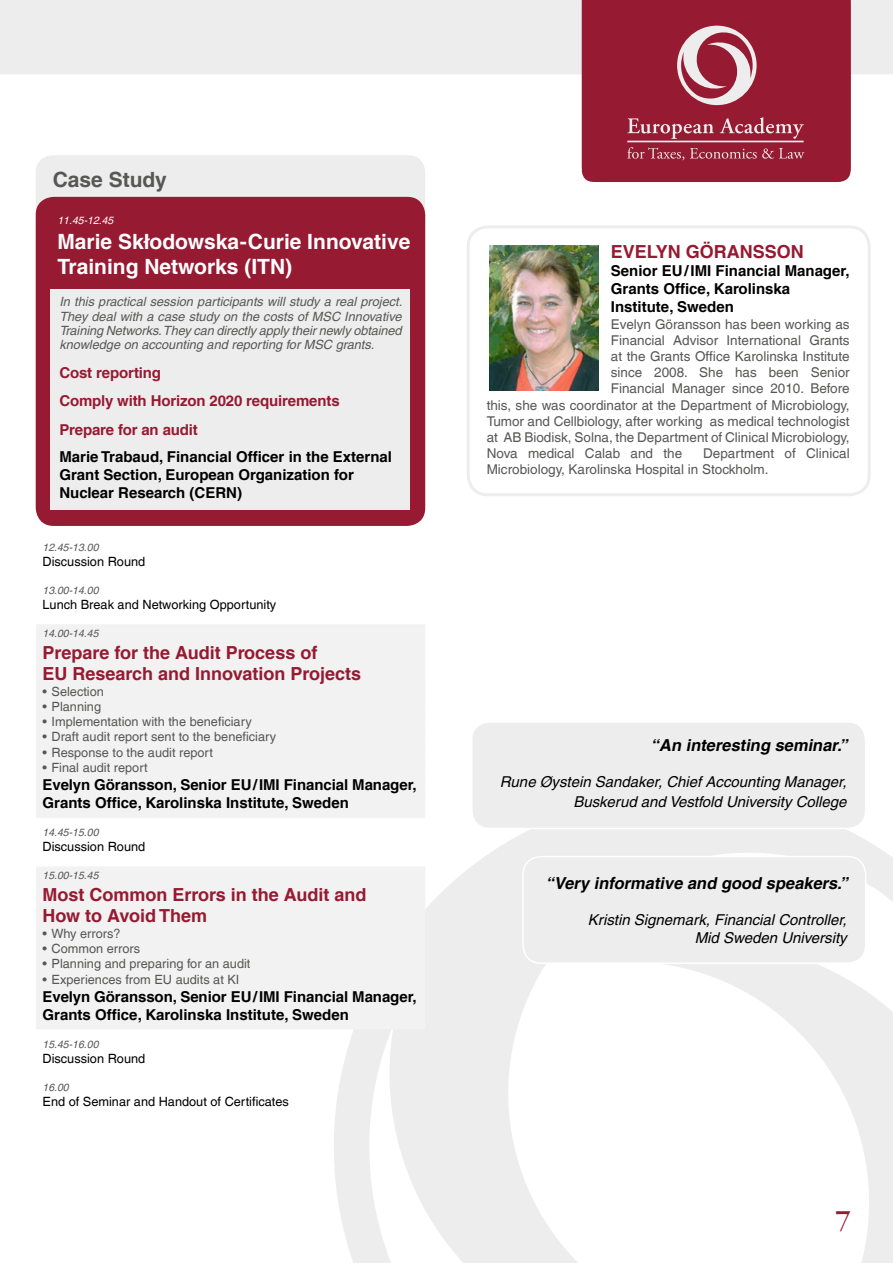
<style>
.page{position:relative;width:893px;height:1263px;background:#fff}
.page>*{position:absolute;margin:0;border:0;box-sizing:border-box;transform-origin:0 0}
.t1{font:30px "Garamond";color:#961a31}
.t2{font:700 21px/25.2px "Helvetica LT Com";color:#fff}
.t3{font:700 21px "Helvetica LT Com";color:#575756}
.t4{font:700 18px/21.6px "Helvetica LT Com";color:#961a31}
.t5{font:italic 700 16.5px "Helvetica LT Com";color:#000}
.t6{font:700 15px/18px "Helvetica LT Com";color:#000}
.t7{font:italic 15px/19.8px "Helvetica LT Com";color:#000;text-align:right}
.t8{font:700 15px/28.5px "Helvetica LT Com";letter-spacing:-.01em;color:#961a31}
.t9{font:13.5px/16.2px "Helvetica LT Com";color:#575756}
.t10{font:12.75px "Helvetica LT Com";color:#575756}
.t11{font:italic 12.75px/14.2px "Helvetica LT Com";color:#575756;text-align:justify}
.t12{font:12.75px "Helvetica LT Com";color:#000}
.t13{font:italic 10.5px "Helvetica LT Com";color:#575756}
.t14{font:italic 10.5px "Helvetica LT Com";color:#fff}
</style>
<div class="page">
<div style="left:0;top:0;width:893px;height:74px;background:#ededed"></div>
<hr style="left:0;top:221px;width:1px;height:1042px;background:#ededed">
<svg style="left:334px;top:829px;width:559px;height:434px"></svg>
<div style="left:582px;top:0;width:269px;height:182px;background:#961a31"></div>
<hr style="left:627px;top:141px;width:177px;height:1px;background:#ededed">
<svg style="left:676px;top:26px;width:81px;height:79px"></svg>
<svg style="left:614px;top:146px;width:204px;height:14px"></svg>
<svg style="left:614px;top:117px;width:204px;height:22px"></svg>
<div style="left:36px;top:624px;width:389px;height:23px;background:#f2f2f2"></div>
<div style="left:36px;top:646px;width:389px;height:22px;background:#f2f2f2"></div>
<div style="left:36px;top:667px;width:389px;height:23px;background:#f2f2f2"></div>
<div style="left:36px;top:683px;width:389px;height:22px;background:#f2f2f2"></div>
<div style="left:36px;top:698px;width:389px;height:23px;background:#f2f2f2"></div>
<div style="left:36px;top:713px;width:389px;height:23px;background:#f2f2f2"></div>
<div style="left:36px;top:729px;width:389px;height:22px;background:#f2f2f2"></div>
<div style="left:36px;top:744px;width:389px;height:22px;background:#f2f2f2"></div>
<div style="left:36px;top:759px;width:389px;height:23px;background:#f2f2f2"></div>
<div style="left:36px;top:777px;width:389px;height:23px;background:#f2f2f2"></div>
<div style="left:36px;top:795px;width:389px;height:23px;background:#f2f2f2"></div>
<div style="left:36px;top:866px;width:389px;height:23px;background:#f2f2f2"></div>
<div style="left:36px;top:888px;width:389px;height:22px;background:#f2f2f2"></div>
<div style="left:36px;top:910px;width:389px;height:22px;background:#f2f2f2"></div>
<div style="left:36px;top:925px;width:389px;height:22px;background:#f2f2f2"></div>
<div style="left:36px;top:940px;width:389px;height:23px;background:#f2f2f2"></div>
<div style="left:36px;top:955px;width:389px;height:23px;background:#f2f2f2"></div>
<div style="left:36px;top:971px;width:389px;height:22px;background:#f2f2f2"></div>
<div style="left:36px;top:989px;width:389px;height:22px;background:#f2f2f2"></div>
<div style="left:36px;top:1007px;width:389px;height:22px;background:#f2f2f2"></div>
<div style="left:472px;top:722px;width:394px;height:106px;background:#ededed;border-radius:18px"></div>
<div style="left:471px;top:721px;width:395px;height:108px;border:2px solid #fff;border-radius:18px"></div>
<div style="left:36px;top:155px;width:389px;height:81px;background:#ededed;border-radius:17px"></div>
<div style="left:36px;top:197px;width:389px;height:329px;background:#961a31;border-radius:18px"></div>
<div style="left:51px;top:289px;width:359px;height:220px;background:#ededed"></div>
<div style="left:467px;top:225px;width:404px;height:271px;border:3px solid #ededed;border-radius:20px"></div>
<img style="left:489px;top:246px;width:109px;height:145px">
<div style="left:523px;top:856px;width:343px;height:107px;background:#ededed;border-radius:18px"></div>
<div style="left:522px;top:856px;width:344px;height:108px;border:2px solid #fff;border-radius:18px"></div>
<h2 class="t3" style="left:53px;top:167px;width:116px">Case Study</h2>
<p class="t14" style="left:57px;top:214px;width:58px">11.45-12.45</p>
<h2 class="t2" style="left:57px;top:229px;width:354px">Marie Skłodowska-Curie Innovative<br>Training Networks (ITN)</h2>
<p class="t11" style="left:59px;top:295px;width:344px">In this practical session participants will study a real project.<br>They deal with a case study on the costs of MSC Innovative Training Networks. They can directly apply their newly obtained knowledge on accounting and reporting for MSC grants.</p>
<p class="t8" style="left:59px;top:358px;width:282px">Cost reporting<br>Comply with Horizon 2020 requirements<br>Prepare for an audit</p>
<p class="t6" style="left:59px;top:447px;width:334px">Marie Trabaud, Financial Officer in the External<br>Grant Section, European Organization for<br>Nuclear Research (CERN)</p>
<p class="t13" style="left:43px;top:541px;width:58px">12.45-13.00</p>
<p class="t12" style="left:43px;top:554px;width:104px">Discussion Round</p>
<p class="t13" style="left:43px;top:584px;width:58px">13.00-14.00</p>
<p class="t12" style="left:43px;top:597px;width:235px">Lunch Break and Networking Opportunity</p>
<p class="t13" style="left:43px;top:627px;width:58px">14.00-14.45</p>
<h3 class="t4" style="left:43px;top:641px;width:320px">Prepare for the Audit Process of<br>EU Research and Innovation Projects</h3>
<p class="t10" style="left:43px;top:684px;width:63px">• Selection</p>
<p class="t10" style="left:43px;top:699px;width:60px">• Planning</p>
<p class="t10" style="left:43px;top:714px;width:211px">• Implementation with the beneficiary</p>
<p class="t10" style="left:43px;top:730px;width:235px">• Draft audit report sent to the beneficiary</p>
<p class="t10" style="left:43px;top:745px;width:172px">• Response to the audit report</p>
<p class="t10" style="left:43px;top:760px;width:107px">• Final audit report</p>
<p class="t6" style="left:43px;top:776px;width:376px">Evelyn Göransson, Senior EU/IMI Financial Manager,<br>Grants Office, Karolinska Institute, Sweden</p>
<p class="t13" style="left:43px;top:826px;width:58px">14.45-15.00</p>
<p class="t12" style="left:43px;top:839px;width:104px">Discussion Round</p>
<p class="t13" style="left:43px;top:869px;width:58px">15.00-15.45</p>
<h3 class="t4" style="left:43px;top:884px;width:325px">Most Common Errors in the Audit and<br>How to Avoid Them</h3>
<p class="t10" style="left:43px;top:926px;width:80px">• Why errors?</p>
<p class="t10" style="left:43px;top:941px;width:99px">• Common errors</p>
<p class="t10" style="left:43px;top:956px;width:209px">• Planning and preparing for an audit</p>
<p class="t10" style="left:43px;top:972px;width:198px">• Experiences from EU audits at KI</p>
<p class="t6" style="left:43px;top:987px;width:376px">Evelyn Göransson, Senior EU/IMI Financial Manager,<br>Grants Office, Karolinska Institute, Sweden</p>
<p class="t13" style="left:43px;top:1038px;width:58px">15.45-16.00</p>
<p class="t12" style="left:43px;top:1051px;width:104px">Discussion Round</p>
<p class="t13" style="left:43px;top:1081px;width:28px">16.00</p>
<p class="t12" style="left:43px;top:1094px;width:248px">End of Seminar and Handout of Certificates</p>
<h3 class="t4" style="left:611px;top:241px;width:194px">EVELYN GÖRANSSON</h3>
<p class="t6" style="left:611px;top:262px;width:240px">Senior EU/IMI Financial Manager,<br>Grants Office, Karolinska<br>Institute, Sweden</p>
<p class="t9" style="left:611px;top:316px;width:240px">Evelyn Göransson has been working as</p>
<p class="t9" style="left:611px;top:332px;width:240px">Financial Advisor International Grants</p>
<p class="t9" style="left:611px;top:348px;width:240px">at the Grants Office Karolinska Institute</p>
<p class="t9" style="left:611px;top:364px;width:240px">since 2008. She has been Senior</p>
<p class="t9" style="left:611px;top:380px;width:240px">Financial Manager since 2010. Before</p>
<p class="t9" style="left:487px;top:397px;width:365px">this, she was coordinator at the Department of Microbiology,</p>
<p class="t9" style="left:487px;top:413px;width:365px">Tumor and Cellbiology, after working as medical technologist</p>
<p class="t9" style="left:487px;top:429px;width:364px">at AB Biodisk, Solna, the Department of Clinical Microbiology,</p>
<p class="t9" style="left:487px;top:445px;width:197px">Nova medical Calab and the</p>
<p class="t9" style="left:487px;top:445px;width:365px;text-indent:216px">Department of Clinical<br>Microbiology, Karolinska Hospital in Stockholm.</p>
<p class="t5" style="left:651px;top:736px;width:202px">“An interesting seminar.”</p>
<p class="t7" style="left:500px;top:772px;width:348px">Rune Øystein Sandaker, Chief Accounting Manager,<br>Buskerud and Vestfold University College</p>
<p class="t5" style="left:546px;top:873px;width:307px">“Very informative and good speakers.”</p>
<p class="t7" style="left:588px;top:910px;width:260px;line-height:18px">Kristin Signemark, Financial Controller,<br>Mid Sweden University</p>
<h1 class="t1" style="left:835px;top:1203px;width:17px">7</h1>
</div>
